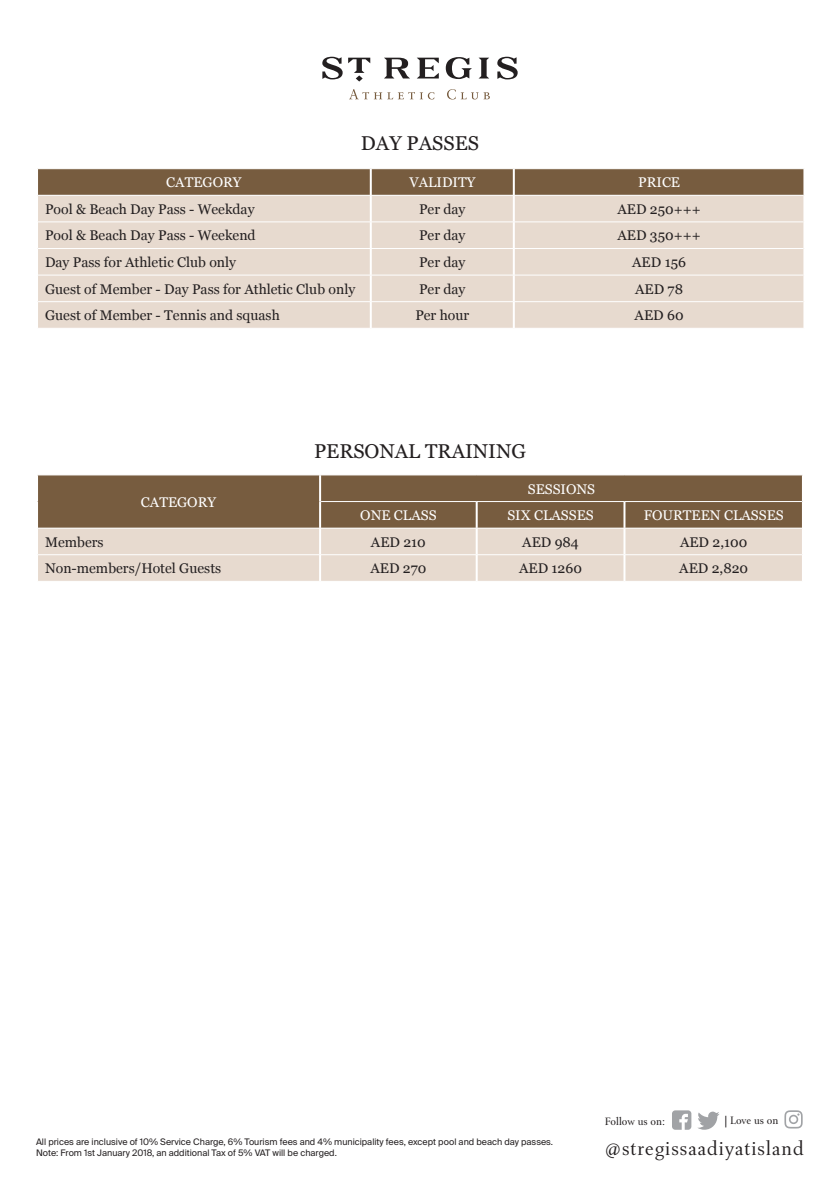
<style>
.page{position:relative;width:840px;height:1191px;background:#fff}
.page>*{position:absolute;margin:0;border:0;box-sizing:border-box;transform-origin:0 0}
.t1{font:21px "Roos St Regis Text";letter-spacing:.02em;color:#231f20}
.t2{font:20px "Georgia";color:#231f20}
.t3{font:14px "Georgia";color:#231f20}
.t4{font:14px "Georgia";color:#fff}
.t5{font:11.6px "Roos St Regis Display";color:#231f20}
.t6{font:9px "Suisse Intl";color:#231f20}
</style>
<div class="page">
<svg style="left:322px;top:57px;width:195px;height:25px"></svg>
<svg style="left:349px;top:89px;width:85px;height:10px"></svg>
<svg style="left:447px;top:89px;width:42px;height:10px"></svg>
<svg style="left:672px;top:1110px;width:19px;height:19px"></svg>
<svg style="left:697px;top:1111px;width:22px;height:18px"></svg>
<svg style="left:784px;top:1110px;width:18px;height:18px"></svg>
<svg style="left:38px;top:169px;width:765px;height:26px;background:#795e42"></svg>
<div style="left:38px;top:196px;width:765px;height:132px;background:#e7dacf"></div>
<hr style="left:369px;top:169px;width:2px;height:26px;background:#fff">
<hr style="left:512px;top:169px;width:2px;height:26px;background:#fff">
<hr style="left:369px;top:195px;width:2px;height:27px;background:#fff">
<hr style="left:512px;top:195px;width:2px;height:27px;background:#fff">
<hr style="left:369px;top:222px;width:2px;height:26px;background:#fff">
<hr style="left:512px;top:222px;width:2px;height:26px;background:#fff">
<hr style="left:369px;top:249px;width:2px;height:26px;background:#fff">
<hr style="left:512px;top:249px;width:2px;height:26px;background:#fff">
<hr style="left:369px;top:275px;width:2px;height:26px;background:#fff">
<hr style="left:512px;top:275px;width:2px;height:26px;background:#fff">
<hr style="left:369px;top:302px;width:2px;height:26px;background:#fff">
<hr style="left:512px;top:302px;width:2px;height:26px;background:#fff">
<hr style="left:38px;top:221px;width:332px;height:1px;background:#fff">
<hr style="left:370px;top:221px;width:143px;height:1px;background:#fff">
<hr style="left:513px;top:221px;width:290px;height:1px;background:#fff">
<hr style="left:38px;top:248px;width:332px;height:1px;background:#fff">
<hr style="left:370px;top:248px;width:143px;height:1px;background:#fff">
<hr style="left:513px;top:248px;width:290px;height:1px;background:#fff">
<hr style="left:38px;top:275px;width:332px;height:1px;background:#fff">
<hr style="left:370px;top:275px;width:143px;height:1px;background:#fff">
<hr style="left:513px;top:275px;width:290px;height:1px;background:#fff">
<hr style="left:38px;top:301px;width:332px;height:1px;background:#fff">
<hr style="left:370px;top:301px;width:143px;height:1px;background:#fff">
<hr style="left:513px;top:301px;width:290px;height:1px;background:#fff">
<div style="left:38px;top:475px;width:763px;height:53px;background:#775c3f"></div>
<svg style="left:321px;top:502px;width:480px;height:26px;background:#795e42"></svg>
<div style="left:38px;top:529px;width:763px;height:52px;background:#e7dacf"></div>
<hr style="left:475px;top:502px;width:2px;height:26px;background:#fff">
<hr style="left:623px;top:502px;width:2px;height:26px;background:#fff">
<hr style="left:319px;top:528px;width:2px;height:26px;background:#fff">
<hr style="left:475px;top:528px;width:2px;height:26px;background:#fff">
<hr style="left:623px;top:528px;width:2px;height:26px;background:#fff">
<hr style="left:319px;top:555px;width:2px;height:26px;background:#fff">
<hr style="left:475px;top:555px;width:2px;height:26px;background:#fff">
<hr style="left:623px;top:555px;width:2px;height:26px;background:#fff">
<hr style="left:38px;top:554px;width:282px;height:1px;background:#fff">
<hr style="left:320px;top:554px;width:156px;height:1px;background:#fff">
<hr style="left:476px;top:554px;width:148px;height:1px;background:#fff">
<hr style="left:624px;top:554px;width:177px;height:1px;background:#fff">
<hr style="left:319px;top:475px;width:2px;height:26px;background:#fff">
<hr style="left:319px;top:501px;width:2px;height:27px;background:#fff">
<hr style="left:321px;top:501px;width:155px;height:1px;background:#fff">
<hr style="left:476px;top:501px;width:148px;height:1px;background:#fff">
<hr style="left:624px;top:501px;width:177px;height:1px;background:#fff">
<p class="t2" style="left:361px;top:129px;width:119px">DAY PASSES</p>
<p class="t4" style="left:166px;top:172px;width:77px">CATEGORY</p>
<p class="t4" style="left:409px;top:172px;width:67px">VALIDITY</p>
<p class="t4" style="left:637px;top:172px;width:43px">PRICE</p>
<p class="t3" style="left:45px;top:199px;width:211px">Pool &amp; Beach Day Pass - Weekday</p>
<p class="t3" style="left:419px;top:199px;width:48px">Per day</p>
<p class="t3" style="left:617px;top:199px;width:85px">AED 250+++</p>
<p class="t3" style="left:45px;top:225px;width:212px">Pool &amp; Beach Day Pass - Weekend</p>
<p class="t3" style="left:419px;top:225px;width:48px">Per day</p>
<p class="t3" style="left:617px;top:225px;width:85px">AED 350+++</p>
<p class="t3" style="left:45px;top:252px;width:192px">Day Pass for Athletic Club only</p>
<p class="t3" style="left:419px;top:252px;width:48px">Per day</p>
<p class="t3" style="left:632px;top:252px;width:55px">AED 156</p>
<p class="t3" style="left:45px;top:279px;width:311px">Guest of Member - Day Pass for Athletic Club only</p>
<p class="t3" style="left:419px;top:279px;width:48px">Per day</p>
<p class="t3" style="left:635px;top:279px;width:49px">AED 78</p>
<p class="t3" style="left:45px;top:305px;width:236px">Guest of Member - Tennis and squash</p>
<p class="t3" style="left:415px;top:305px;width:55px">Per hour</p>
<p class="t3" style="left:634px;top:305px;width:50px">AED 60</p>
<p class="t3" style="left:45px;top:531px;width:60px">Members</p>
<p class="t4" style="left:141px;top:492px;width:77px">CATEGORY</p>
<p class="t3" style="left:45px;top:558px;width:177px">Non-members/Hotel Guests</p>
<p class="t2" style="left:314px;top:436px;width:213px">PERSONAL TRAINING</p>
<p class="t4" style="left:527px;top:478px;width:69px">SESSIONS</p>
<p class="t4" style="left:360px;top:505px;width:78px">ONE CLASS</p>
<p class="t4" style="left:507px;top:505px;width:88px">SIX CLASSES</p>
<p class="t4" style="left:643px;top:505px;width:141px">FOURTEEN CLASSES</p>
<p class="t3" style="left:371px;top:531px;width:56px">AED 210</p>
<p class="t3" style="left:522px;top:531px;width:58px">AED 984</p>
<p class="t3" style="left:679px;top:531px;width:69px">AED 2,100</p>
<p class="t3" style="left:370px;top:558px;width:57px">AED 270</p>
<p class="t3" style="left:519px;top:558px;width:64px">AED 1260</p>
<p class="t3" style="left:679px;top:558px;width:70px">AED 2,820</p>
<p class="t6" style="left:36px;top:1136px;width:518px">All prices are inclusive of 10% Service Charge, 6% Tourism fees and 4% municipality fees, except pool and beach day passes.</p>
<p class="t6" style="left:36px;top:1147px;width:302px">Note: From 1st January 2018, an additional Tax of 5% VAT will be charged.</p>
<p class="t5" style="left:604px;top:1115px;width:62px">Follow us on:</p>
<p class="t5" style="left:724px;top:1114px;width:55px">| Love us on</p>
<p class="t1" style="left:605px;top:1136px;width:200px">@stregissaadiyatisland</p>
</div>
